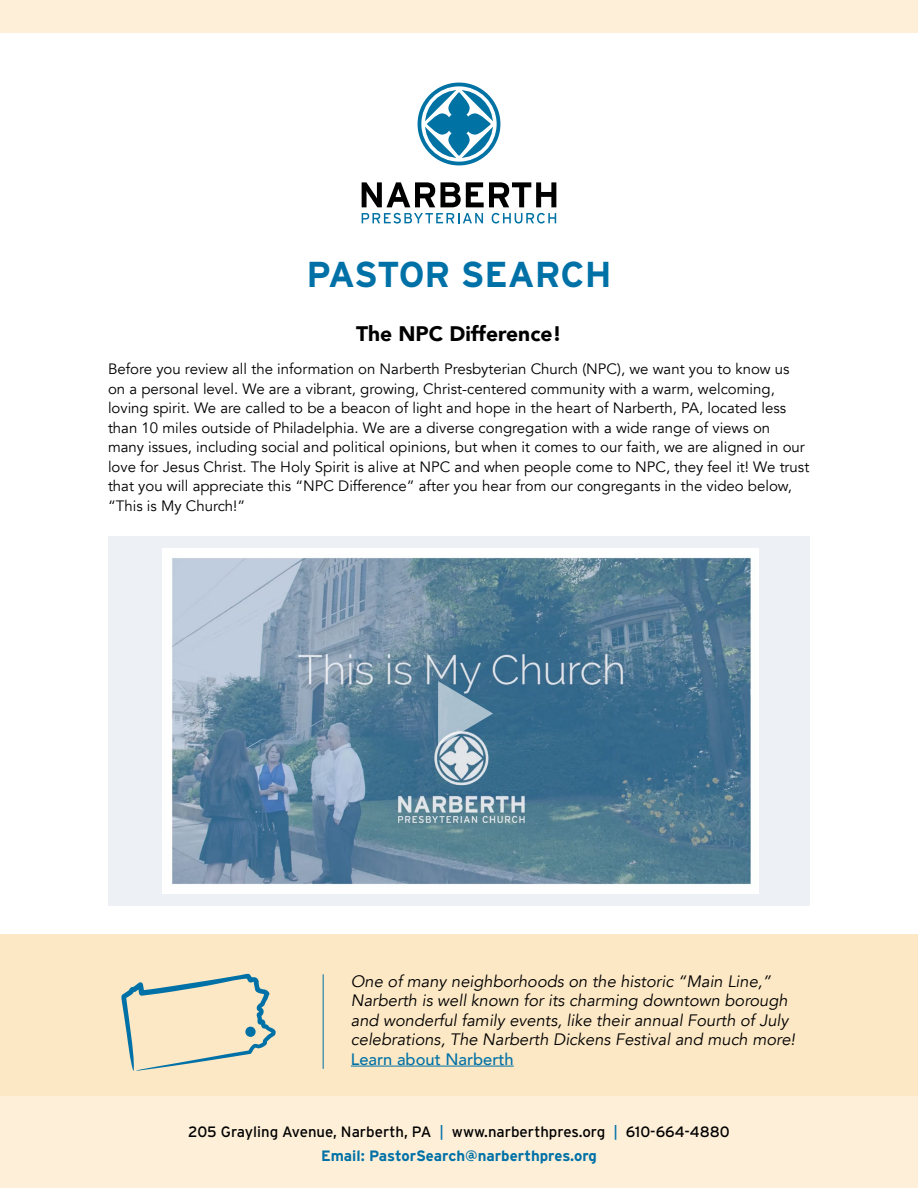
<style>
.page{position:relative;width:918px;height:1188px;background:#fff}
.page>*{position:absolute;margin:0;border:0;box-sizing:border-box;transform-origin:0 0}
.t1{font:700 36px "Interstate";color:#0071a7}
.t2{font:900 21px "Avenir";color:#000}
.t3{font:italic 16.5px/19.5px "Avenir";color:#000}
.t4{font:500 16.5px "Avenir";color:#0071a7}
.t5{font:15px/19.5px "Avenir";color:#000}
.t6{font:15px/24px "Interstate";color:#000;text-align:center}
.s1{color:#0071a7}
.s2{font-weight:700;color:#0071a7}
</style>
<div class="page">
<div style="left:0;top:0;width:918px;height:33px;background:#fdefd8"></div>
<svg style="left:418px;top:83px;width:82px;height:82px"></svg>
<div style="left:447px;top:112px;width:24px;height:24px;background:#0072a3;border-radius:50%"></div>
<svg style="left:448px;top:92px;width:22px;height:25px"></svg>
<svg style="left:448px;top:131px;width:22px;height:25px"></svg>
<svg style="left:362px;top:182px;width:194px;height:25px"></svg>
<svg style="left:362px;top:213px;width:121px;height:11px"></svg>
<svg style="left:492px;top:213px;width:64px;height:11px"></svg>
<div style="left:0;top:934px;width:918px;height:183px;background:#fce8c5"></div>
<div style="left:0;top:1097px;width:918px;height:91px;background:#fdefd8"></div>
<svg style="left:121px;top:973px;width:155px;height:98px"></svg>
<div style="left:245px;top:1027px;width:11px;height:10px;background:#0071a7;border-radius:50%"></div>
<hr style="left:351px;top:1066px;width:163px;height:1px;background:#0071a7">
<hr style="left:323px;top:974px;width:1px;height:95px;background:#0071a7">
<div style="left:108px;top:537px;width:702px;height:369px;background:#edf1f6"></div>
<img style="left:163px;top:548px;width:596px;height:345px">
<svg style="left:438px;top:681px;width:55px;height:65px;background:#81a0b5"></svg>
<h1 class="t1" style="left:306px;top:253px;width:307px">PASTOR SEARCH</h1>
<h2 class="t2" style="left:356px;top:316px;width:207px">The NPC Difference!</h2>
<p class="t5" style="left:108px;top:360px;width:703px">Before you review all the information on Narberth Presbyterian Church (NPC), we want you to know us on a personal level. We are a vibrant, growing, Christ-centered community with a warm, welcoming, loving spirit. We are called to be a beacon of light and hope in the heart of Narberth, PA, located less than 10 miles outside of Philadelphia. We are a diverse congregation with a wide range of views on many issues, including social and political opinions, but when it comes to our faith, we are aligned in our love for Jesus Christ. The Holy Spirit is alive at NPC and when people come to NPC, they feel it! We trust that you will appreciate this “NPC Difference” after you hear from our congregants in the video below, “This is My Church!”</p>
<p class="t3" style="left:351px;top:972px;width:446px">One of many neighborhoods on the historic “Main Line,” Narberth is well known for its charming downtown borough and wonderful family events, like their annual Fourth of July celebrations, The Narberth Dickens Festival and much more!</p>
<p class="t4" style="left:351px;top:1045px;width:164px">Learn about Narberth</p>
<p class="t6" style="left:188px;top:1120px;width:543px">205 Grayling Avenue, Narberth, PA <span class="s1">|</span> www.narberthpres.org <span class="s1">|</span> 610-664-4880<br><span class="s2">Email: PastorSearch@narberthpres.org</span></p>
</div>
